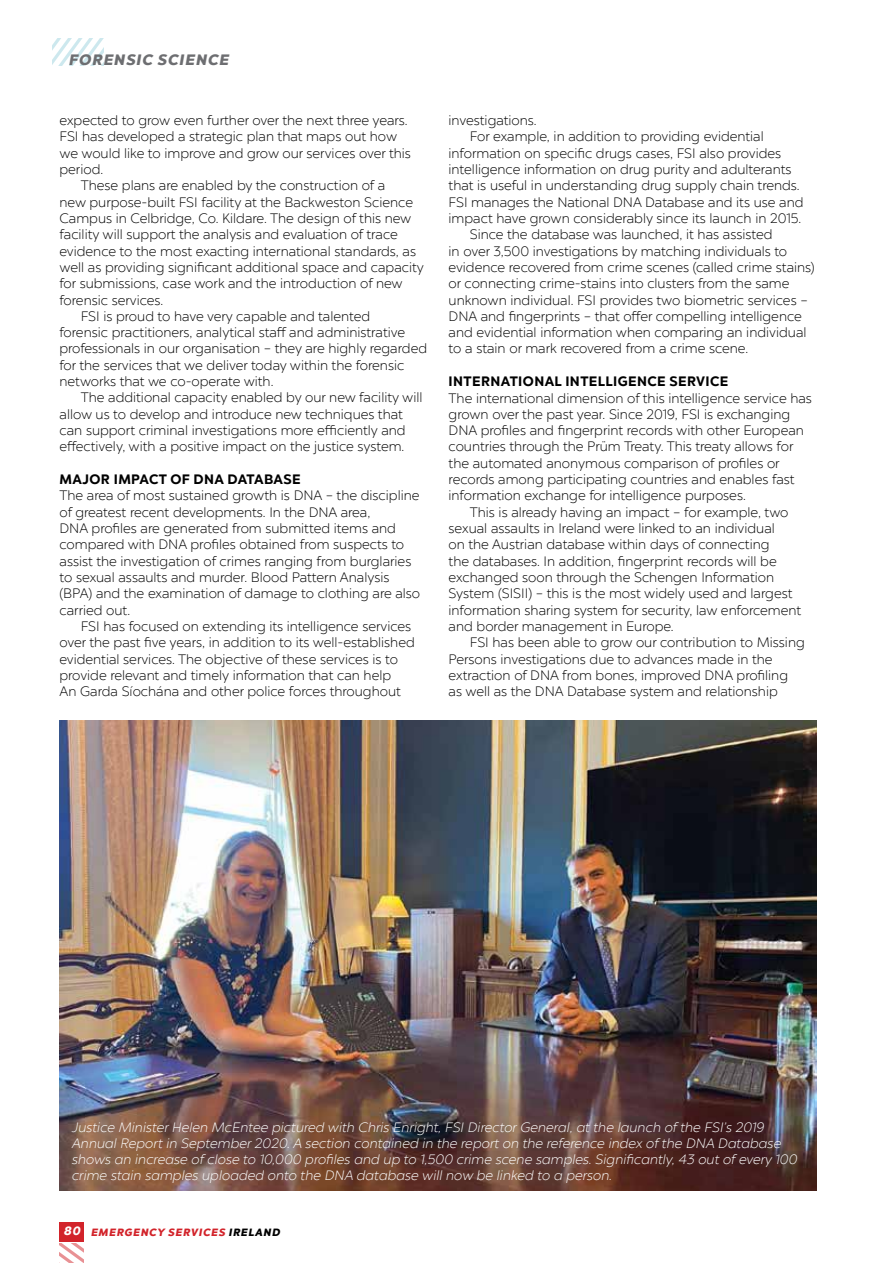
<style>
.page{position:relative;width:893px;height:1263px;background:#fff}
.page>*{position:absolute;margin:0;border:0;box-sizing:border-box;transform-origin:0 0}
.t1{font:15px "Chronica Pro Black It";letter-spacing:.07em;color:#6d6e71}
.t2{font:300 13.65px/16.4px "Chronica Pro";color:#000}
.t3{font:700 13.65px "Chronica Pro";letter-spacing:.03em;color:#000}
.t4{font:13.5px/16.2px "Chronica Pro Light It";color:#fff}
.t5{font:10.5px "Chronica Pro Black It";letter-spacing:.08em;color:#d2232a}
.s1{font-size:12px;color:#fff}
.s2{color:#000}
</style>
<div class="page">
<div style="left:60px;top:1222px;width:24px;height:19px;background:#d2232a"></div>
<svg style="left:60px;top:1243px;width:24px;height:20px"></svg>
<svg style="left:52px;top:39px;width:52px;height:26px"></svg>
<img style="left:60px;top:721px;width:756px;height:470px">
<p class="t1" style="left:69px;top:51px;width:161px">FORENSIC SCIENCE</p>
<p class="t2" style="left:60px;top:112px;width:350px">expected to grow even further over the next three years.</p>
<p class="t2" style="left:60px;top:129px;width:339px">FSI has developed a strategic plan that maps out how</p>
<p class="t2" style="left:60px;top:145px;width:353px">we would like to improve and grow our services over this</p>
<p class="t2" style="left:60px;top:161px;width:45px">period.</p>
<p class="t2" style="left:81px;top:177px;width:306px">These plans are enabled by the construction of a</p>
<p class="t2" style="left:60px;top:194px;width:355px">new purpose-built FSI facility at the Backweston Science</p>
<p class="t2" style="left:60px;top:210px;width:353px">Campus in Celbridge, Co. Kildare. The design of this new</p>
<p class="t2" style="left:60px;top:226px;width:340px">facility will support the analysis and evaluation of trace</p>
<p class="t2" style="left:60px;top:243px;width:358px">evidence to the most exacting international standards, as</p>
<p class="t2" style="left:60px;top:259px;width:366px">well as providing significant additional space and capacity</p>
<p class="t2" style="left:60px;top:275px;width:345px">for submissions, case work and the introduction of new</p>
<p class="t2" style="left:60px;top:292px;width:105px">forensic services.</p>
<p class="t2" style="left:81px;top:308px;width:291px">FSI is proud to have very capable and talented</p>
<p class="t2" style="left:60px;top:324px;width:347px">forensic practitioners, analytical staff and administrative</p>
<p class="t2" style="left:60px;top:341px;width:369px">professionals in our organisation – they are highly regarded</p>
<p class="t2" style="left:60px;top:357px;width:346px">for the services that we deliver today within the forensic</p>
<p class="t2" style="left:60px;top:373px;width:215px">networks that we co-operate with.</p>
<p class="t2" style="left:81px;top:389px;width:343px">The additional capacity enabled by our new facility will</p>
<p class="t2" style="left:60px;top:406px;width:345px">allow us to develop and introduce new techniques that</p>
<p class="t2" style="left:60px;top:422px;width:348px">can support criminal investigations more efficiently and</p>
<p class="t2" style="left:60px;top:438px;width:346px">effectively, with a positive impact on the justice system.</p>
<p class="t3" style="left:60px;top:471px;width:242px">MAJOR IMPACT OF DNA DATABASE</p>
<p class="t2" style="left:60px;top:488px;width:362px">The area of most sustained growth is DNA – the discipline of greatest recent developments. In the DNA area,<br>DNA profiles are generated from submitted items and compared with DNA profiles obtained from suspects to assist the investigation of crimes ranging from burglaries to sexual assaults and murder. Blood Pattern Analysis (BPA) and the examination of damage to clothing are also carried out.</p>
<p class="t2" style="left:60px;top:618px;width:357px;text-indent:21px">FSI has focused on extending its intelligence services over the past five years, in addition to its well-established evidential services. The objective of these services is to provide relevant and timely information that can help<br>An Garda Síochána and other police forces throughout</p>
<p class="t2" style="left:449px;top:112px;width:90px">investigations.</p>
<p class="t2" style="left:470px;top:129px;width:295px">For example, in addition to providing evidential</p>
<p class="t2" style="left:449px;top:145px;width:334px">information on specific drugs cases, FSI also provides</p>
<p class="t2" style="left:449px;top:161px;width:344px">intelligence information on drug purity and adulterants</p>
<p class="t2" style="left:449px;top:177px;width:353px">that is useful in understanding drug supply chain trends.</p>
<p class="t2" style="left:449px;top:194px;width:356px">FSI manages the National DNA Database and its use and</p>
<p class="t2" style="left:449px;top:210px;width:354px">impact have grown considerably since its launch in 2015.</p>
<p class="t2" style="left:470px;top:226px;width:304px">Since the database was launched, it has assisted</p>
<p class="t2" style="left:449px;top:243px;width:340px">in over 3,500 investigations by matching individuals to</p>
<p class="t2" style="left:449px;top:259px;width:368px">evidence recovered from crime scenes (called crime stains)</p>
<p class="t2" style="left:449px;top:275px;width:342px">or connecting crime-stains into clusters from the same</p>
<p class="t2" style="left:449px;top:292px;width:361px">unknown individual. FSI provides two biometric services –</p>
<p class="t2" style="left:449px;top:308px;width:355px">DNA and fingerprints – that offer compelling intelligence</p>
<p class="t2" style="left:449px;top:324px;width:359px">and evidential information when comparing an individual</p>
<p class="t2" style="left:449px;top:341px;width:301px">to a stain or mark recovered from a crime scene.</p>
<p class="t3" style="left:449px;top:373px;width:281px">INTERNATIONAL INTELLIGENCE SERVICE</p>
<p class="t2" style="left:449px;top:390px;width:365px">The international dimension of this intelligence service has</p>
<p class="t2" style="left:449px;top:406px;width:343px">grown over the past year. Since 2019, FSI is exchanging</p>
<p class="t2" style="left:449px;top:422px;width:357px">DNA profiles and fingerprint records with other European</p>
<p class="t2" style="left:449px;top:439px;width:346px">countries through the Prüm Treaty. This treaty allows for</p>
<p class="t2" style="left:449px;top:455px;width:333px">the automated anonymous comparison of profiles or</p>
<p class="t2" style="left:449px;top:471px;width:347px">records among participating countries and enables fast</p>
<p class="t2" style="left:449px;top:488px;width:299px">information exchange for intelligence purposes.</p>
<p class="t2" style="left:470px;top:504px;width:320px">This is already having an impact – for example, two</p>
<p class="t2" style="left:449px;top:520px;width:328px">sexual assaults in Ireland were linked to an individual</p>
<p class="t2" style="left:449px;top:536px;width:322px">on the Austrian database within days of connecting</p>
<p class="t2" style="left:449px;top:553px;width:330px">the databases. In addition, fingerprint records will be</p>
<p class="t2" style="left:449px;top:569px;width:327px">exchanged soon through the Schengen Information</p>
<p class="t2" style="left:449px;top:585px;width:345px">System (SISII) – this is the most widely used and largest</p>
<p class="t2" style="left:449px;top:602px;width:354px">information sharing system for security, law enforcement</p>
<p class="t2" style="left:449px;top:618px;width:227px">and border management in Europe.</p>
<p class="t2" style="left:470px;top:634px;width:336px">FSI has been able to grow our contribution to Missing</p>
<p class="t2" style="left:449px;top:651px;width:326px">Persons investigations due to advances made in the</p>
<p class="t2" style="left:449px;top:667px;width:341px">extraction of DNA from bones, improved DNA profiling</p>
<p class="t2" style="left:449px;top:683px;width:331px">as well as the DNA Database system and relationship</p>
<p class="t4" style="left:71px;top:1119px;width:727px">Justice Minister Helen McEntee pictured with Chris Enright, FSI Director General, at the launch of the FSI’s 2019<br>Annual Report in September 2020. A section contained in the report on the reference index of the DNA Database shows an increase of close to 10,000 profiles and up to 1,500 crime scene samples. Significantly, 43 out of every 100 crime stain samples uploaded onto the DNA database will now be linked to a person.</p>
<p class="t5" style="left:64px;top:1225px;width:218px"><span class="s1">80</span> EMERGENCY SERVICES <span class="s2">IRELAND</span></p>
</div>
